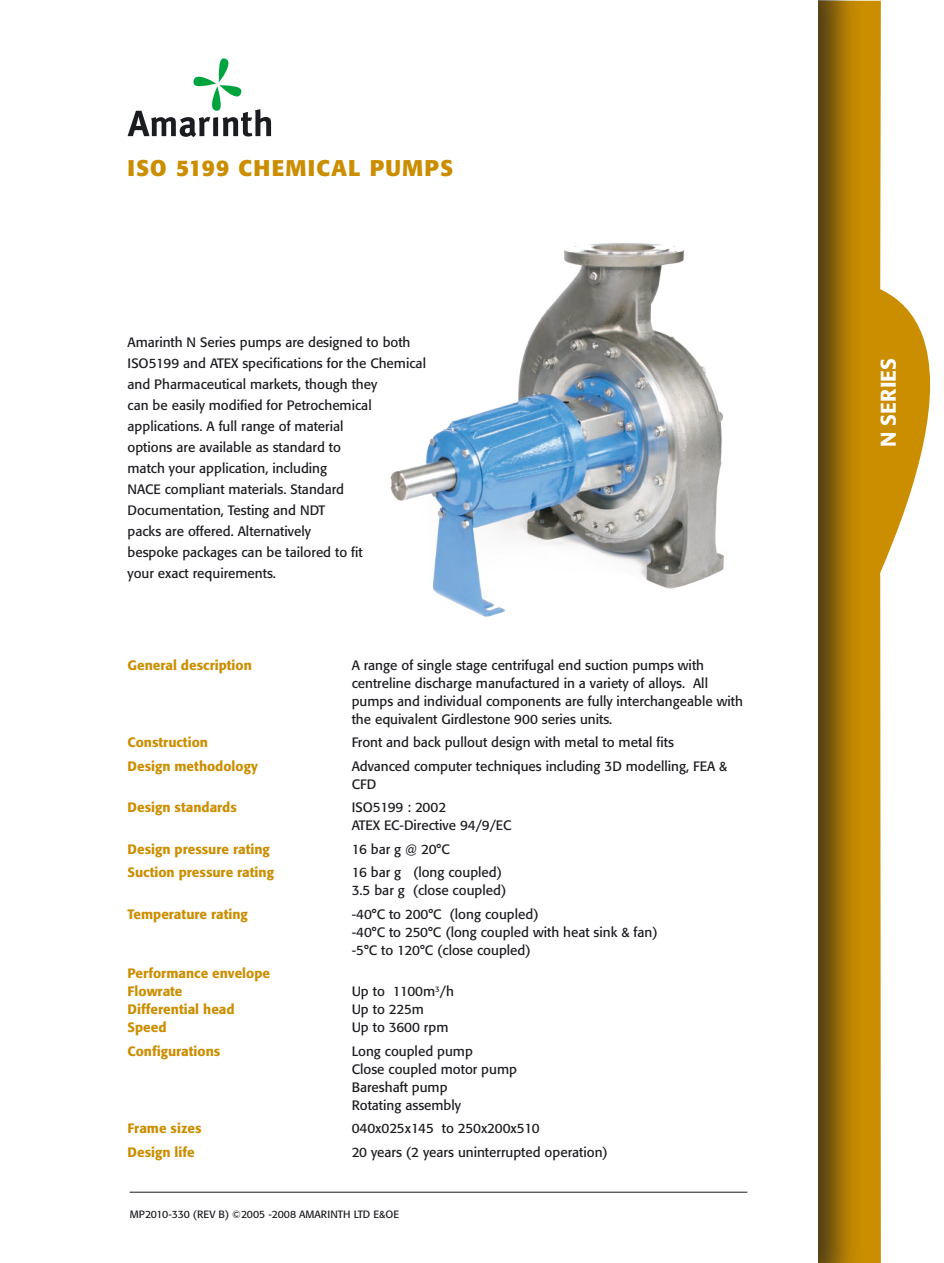
<style>
.page{position:relative;width:944px;height:1263px;background:#fff}
.page>*{position:absolute;margin:0;border:0;box-sizing:border-box;transform-origin:0 0}
.t1{font:700 22.5px "Formata";letter-spacing:.05em;color:#cb8e00}
.t2{font:500 21px "Formata";letter-spacing:.005em;color:#fff}
.t3{font:13.5px/18px "Formata";color:#1b1c20}
.t4{font:500 13.5px/18px "Formata";color:#cb8e00}
.t5{font:10.5px "Formata";color:#1b1c20}
</style>
<div class="page">
<svg style="left:861px;top:1px;width:69px;height:1262px"></svg>
<div style="left:0;top:0;width:861px;height:1263px;background:#1b1c20;opacity:.75"></div>
<div style="left:0;top:0;width:818px;height:1263px;background:#fff"></div>
<img style="left:390px;top:243px;width:334px;height:374px">
<svg style="left:128px;top:58px;width:143px;height:79px"></svg>
<hr style="left:130px;top:1192px;width:617px;height:1px;background:#1b1c20">
<h1 class="t1" style="left:128px;top:154px;width:312px">ISO 5199 CHEMICAL PUMPS</h1>
<p class="t3" style="left:128px;top:331px;width:300px;line-height:21px">Amarinth N Series pumps are designed to both ISO5199 and ATEX specifications for the Chemical and Pharmaceutical markets, though they<br>can be easily modified for Petrochemical applications. A full range of material<br>options are available as standard to<br>match your application, including<br>NACE compliant materials. Standard Documentation, Testing and NDT<br>packs are offered. Alternatively<br>bespoke packages can be tailored to fit<br>your exact requirements.</p>
<p class="t4" style="left:128px;top:656px;width:126px">General description</p>
<p class="t3" style="left:352px;top:656px;width:393px">A range of single stage centrifugal end suction pumps with centreline discharge manufactured in a variety of alloys. All pumps and individual components are fully interchangeable with the equivalent Girdlestone 900 series units.</p>
<p class="t4" style="left:128px;top:733px;width:82px">Construction</p>
<p class="t3" style="left:352px;top:733px;width:324px">Front and back pullout design with metal to metal fits</p>
<p class="t4" style="left:128px;top:757px;width:132px">Design methodology</p>
<p class="t3" style="left:352px;top:757px;width:377px">Advanced computer techniques including 3D modelling, FEA &amp;<br>CFD</p>
<p class="t4" style="left:128px;top:798px;width:111px">Design standards</p>
<p class="t3" style="left:352px;top:798px;width:161px">ISO5199 : 2002<br>ATEX EC-Directive 94/9/EC</p>
<p class="t4" style="left:128px;top:840px;width:144px">Design pressure rating</p>
<p class="t3" style="left:352px;top:840px;width:100px">16 bar g @ 20°C</p>
<p class="t4" style="left:128px;top:863px;width:148px">Suction pressure rating</p>
<p class="t3" style="left:352px;top:863px;width:156px">16 bar g (long coupled)<br>3.5 bar g (close coupled)</p>
<p class="t4" style="left:128px;top:905px;width:122px">Temperature rating</p>
<p class="t3" style="left:352px;top:905px;width:308px">-40°C to 200°C (long coupled)<br>-40°C to 250°C (long coupled with heat sink &amp; fan) -5°C to 120°C (close coupled)</p>
<p class="t4" style="left:128px;top:964px;width:144px">Performance envelope<br>Flowrate<br>Differential head<br>Speed</p>
<p class="t3" style="left:352px;top:982px;width:104px">Up to 1100m<sup>3</sup>/h<br>Up to 225m<br>Up to 3600 rpm</p>
<p class="t4" style="left:128px;top:1042px;width:94px">Configurations</p>
<p class="t3" style="left:352px;top:1042px;width:167px">Long coupled pump<br>Close coupled motor pump<br>Bareshaft pump<br>Rotating assembly</p>
<p class="t4" style="left:128px;top:1119px;width:75px">Frame sizes</p>
<p class="t3" style="left:352px;top:1119px;width:189px">040x025x145 to 250x200x510</p>
<p class="t4" style="left:128px;top:1143px;width:69px">Design life</p>
<p class="t3" style="left:352px;top:1143px;width:258px">20 years (2 years uninterrupted operation)</p>
<p class="t5" style="left:130px;top:1208px;width:184px">MP2010-330 (Rev B) ©2005 -2008 Amarint</p>
<p class="t5" style="left:343px;top:1208px;width:57px">h Ltd E&amp;OE</p>
<h2 class="t2" style="left:875px;top:447px;width:89px;rotate:-90deg">N Series</h2>
</div>
